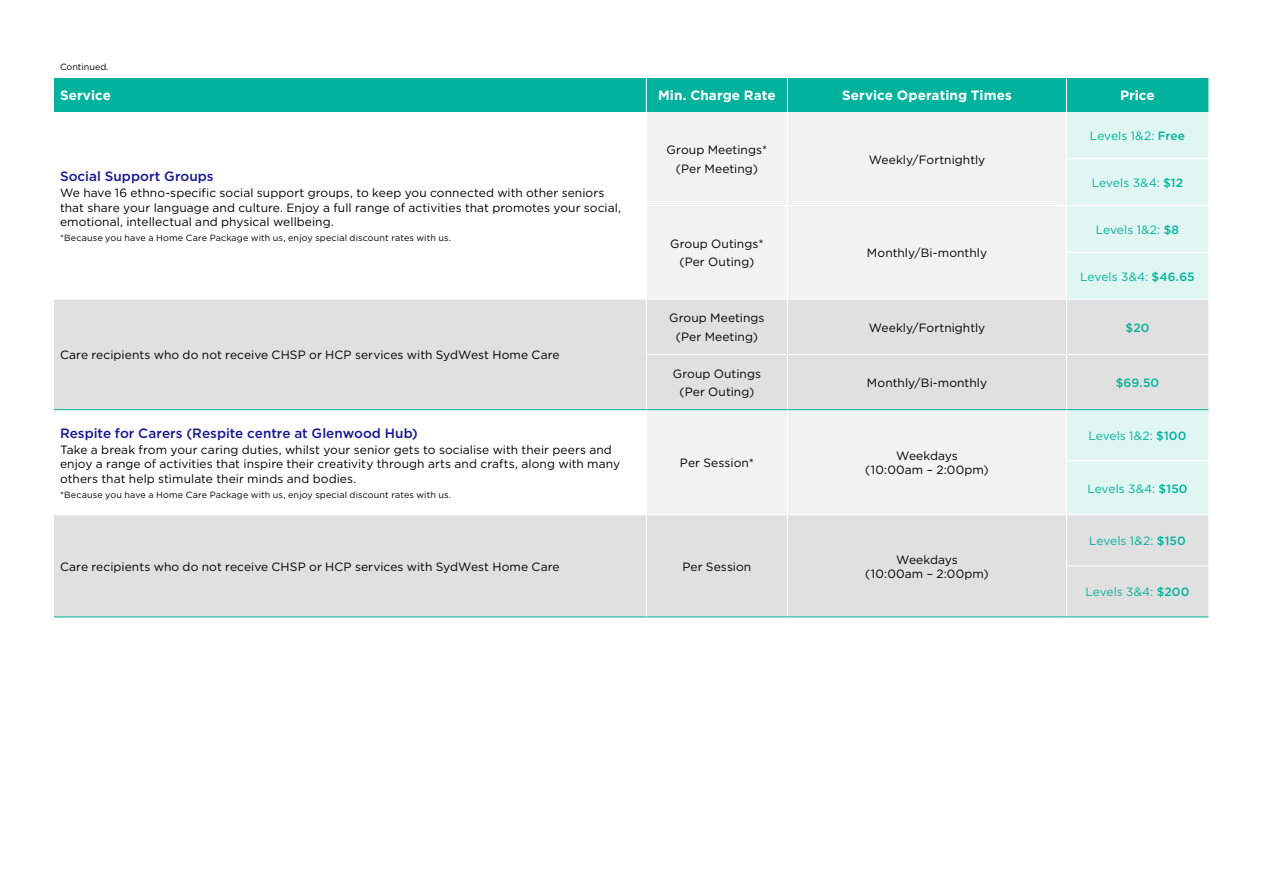
<style>
.page{position:relative;width:1263px;height:893px;background:#fff}
.page>*{position:absolute;margin:0;border:0;box-sizing:border-box;transform-origin:0 0}
.t1{font:500 13.5px "Gotham";letter-spacing:.005em;color:#171695}
.t2{font:700 13.5px "Gotham";letter-spacing:.005em;color:#fff}
.t3{font:12px/14.4px "Gotham";letter-spacing:.005em;color:#000;text-align:center}
.t4{font:12px "Gotham";letter-spacing:-.005em;color:#01b39d}
.t5{font:500 12px "Gotham";color:#01b39d}
.t6{font:9px "Gotham";letter-spacing:.015em;color:#000}
.s1{font-weight:500}
</style>
<div class="page">
<div style="left:54px;top:78px;width:1154px;height:34px;background:#01b39d"></div>
<div style="left:647px;top:112px;width:419px;height:186px;background:#f2f2f2"></div>
<div style="left:1067px;top:112px;width:141px;height:187px;background:#e0f6f3"></div>
<svg style="left:54px;top:300px;width:1154px;height:317px;fill:#e0e0e0"></svg>
<hr style="left:646px;top:354px;width:141px;height:1px;background:#fff">
<hr style="left:787px;top:354px;width:279px;height:1px;background:#fff">
<hr style="left:1066px;top:354px;width:142px;height:1px;background:#fff">
<hr style="left:646px;top:205px;width:141px;height:1px;background:#fff">
<hr style="left:787px;top:205px;width:279px;height:1px;background:#fff">
<hr style="left:1066px;top:205px;width:142px;height:1px;background:#fff">
<hr style="left:1066px;top:565px;width:142px;height:1px;background:#fff">
<hr style="left:646px;top:78px;width:1px;height:34px;background:#fff">
<hr style="left:787px;top:78px;width:1px;height:34px;background:#fff">
<hr style="left:1066px;top:78px;width:1px;height:34px;background:#fff">
<hr style="left:787px;top:112px;width:1px;height:47px;background:#fff">
<hr style="left:787px;top:159px;width:1px;height:46px;background:#fff">
<hr style="left:787px;top:206px;width:1px;height:46px;background:#fff">
<hr style="left:787px;top:252px;width:1px;height:47px;background:#fff">
<hr style="left:787px;top:410px;width:1px;height:51px;background:#fff">
<hr style="left:1066px;top:410px;width:1px;height:50px;background:#fff">
<hr style="left:787px;top:461px;width:1px;height:53px;background:#fff">
<hr style="left:1066px;top:461px;width:1px;height:53px;background:#fff">
<hr style="left:787px;top:515px;width:1px;height:51px;background:#fff">
<hr style="left:1066px;top:515px;width:1px;height:50px;background:#fff">
<hr style="left:787px;top:566px;width:1px;height:51px;background:#fff">
<hr style="left:1066px;top:566px;width:1px;height:51px;background:#fff">
<hr style="left:646px;top:514px;width:141px;height:1px;background:#fff">
<hr style="left:787px;top:514px;width:279px;height:1px;background:#fff">
<hr style="left:1066px;top:514px;width:142px;height:1px;background:#fff">
<hr style="left:646px;top:299px;width:1px;height:55px;background:#fff">
<hr style="left:646px;top:355px;width:1px;height:54px;background:#fff">
<hr style="left:54px;top:514px;width:592px;height:1px;background:#fff">
<hr style="left:787px;top:299px;width:1px;height:55px;background:#fff">
<hr style="left:1066px;top:299px;width:1px;height:55px;background:#fff">
<hr style="left:787px;top:355px;width:1px;height:54px;background:#fff">
<hr style="left:1066px;top:355px;width:1px;height:54px;background:#fff">
<hr style="left:54px;top:617px;width:592px;height:1px;background:#01b39d">
<hr style="left:646px;top:617px;width:141px;height:1px;background:#01b39d">
<hr style="left:787px;top:617px;width:279px;height:1px;background:#01b39d">
<hr style="left:1066px;top:617px;width:142px;height:1px;background:#01b39d">
<hr style="left:54px;top:409px;width:592px;height:1px;background:#01b39d">
<hr style="left:646px;top:409px;width:141px;height:1px;background:#01b39d">
<hr style="left:787px;top:409px;width:279px;height:1px;background:#01b39d">
<hr style="left:1066px;top:409px;width:142px;height:1px;background:#01b39d">
<hr style="left:646px;top:410px;width:1px;height:51px;background:#fff">
<hr style="left:646px;top:461px;width:1px;height:53px;background:#fff">
<hr style="left:646px;top:515px;width:1px;height:51px;background:#fff">
<hr style="left:646px;top:566px;width:1px;height:51px;background:#fff">
<hr style="left:1066px;top:158px;width:142px;height:1px;background:#fff">
<hr style="left:1066px;top:252px;width:142px;height:1px;background:#fff">
<hr style="left:1066px;top:460px;width:142px;height:1px;background:#fff">
<p class="t6" style="left:60px;top:61px;width:50px">Continued.</p>
<p class="t2" style="left:60px;top:87px;width:53px">Service</p>
<p class="t2" style="left:658px;top:87px;width:119px">Min. Charge Rate</p>
<p class="t2" style="left:842px;top:87px;width:171px">Service Operating Times</p>
<p class="t2" style="left:1120px;top:87px;width:36px">Price</p>
<p class="t1" style="left:60px;top:167px;width:155px">Social Support Groups</p>
<p class="t3" style="left:60px;top:186px;width:563px;text-align:left">We have 16 ethno-specific social support groups, to keep you connected with other seniors that share your language and culture. Enjoy a full range of activities that promotes your social, emotional, intellectual and physical wellbeing.</p>
<p class="t6" style="left:60px;top:232px;width:393px">*Because you have a Home Care Package with us, enjoy special discount rates with us.</p>
<p class="t3" style="left:60px;top:347px;width:501px">Care recipients who do not receive CHSP or HCP services with SydWest Home Care</p>
<p class="t1" style="left:60px;top:424px;width:359px">Respite for Carers (Respite centre at Glenwood Hub)</p>
<p class="t3" style="left:60px;top:442px;width:562px;text-align:left">Take a break from your caring duties, whilst your senior gets to socialise with their peers and enjoy a range of activities that inspire their creativity through arts and crafts, along with many others that help stimulate their minds and bodies.</p>
<p class="t6" style="left:60px;top:489px;width:393px">*Because you have a Home Care Package with us, enjoy special discount rates with us.</p>
<p class="t3" style="left:667px;top:140px;width:102px;line-height:18.6px">Group Meetings* (Per Meeting)</p>
<p class="t3" style="left:869px;top:152px;width:118px">Weekly/Fortnightly</p>
<p class="t3" style="left:670px;top:234px;width:95px;line-height:18.6px">Group Outings* (Per Outing)</p>
<p class="t3" style="left:867px;top:245px;width:122px">Monthly/Bi-monthly</p>
<p class="t4" style="left:1090px;top:128px;width:97px">Levels 1&amp;2: <span class="s1">Free</span></p>
<p class="t4" style="left:1092px;top:175px;width:93px">Levels 3&amp;4: <span class="s1">$12</span></p>
<p class="t4" style="left:1096px;top:222px;width:85px">Levels 1&amp;2: <span class="s1">$8</span></p>
<p class="t4" style="left:1080px;top:269px;width:116px">Levels 3&amp;4: <span class="s1">$46.65</span></p>
<p class="t3" style="left:669px;top:308px;width:97px;line-height:18.6px">Group Meetings (Per Meeting)</p>
<p class="t3" style="left:869px;top:320px;width:118px">Weekly/Fortnightly</p>
<p class="t5" style="left:1125px;top:319px;width:25px">$20</p>
<p class="t3" style="left:673px;top:364px;width:90px;line-height:18.6px">Group Outings (Per Outing)</p>
<p class="t3" style="left:867px;top:375px;width:122px">Monthly/Bi-monthly</p>
<p class="t5" style="left:1116px;top:375px;width:45px">$69.50</p>
<p class="t3" style="left:680px;top:455px;width:75px">Per Session*</p>
<p class="t3" style="left:865px;top:448px;width:125px">Weekdays<br>(10:00am – 2:00pm)</p>
<p class="t4" style="left:1088px;top:428px;width:100px">Levels 1&amp;2: <span class="s1">$100</span></p>
<p class="t4" style="left:1087px;top:481px;width:102px">Levels 3&amp;4: <span class="s1">$150</span></p>
<p class="t4" style="left:1089px;top:533px;width:98px">Levels 1&amp;2: <span class="s1">$150</span></p>
<p class="t3" style="left:60px;top:559px;width:501px">Care recipients who do not receive CHSP or HCP services with SydWest Home Care</p>
<p class="t3" style="left:682px;top:559px;width:70px">Per Session</p>
<p class="t3" style="left:865px;top:552px;width:125px">Weekdays<br>(10:00am – 2:00pm)</p>
<p class="t4" style="left:1085px;top:584px;width:106px">Levels 3&amp;4: <span class="s1">$200</span></p>
</div>
